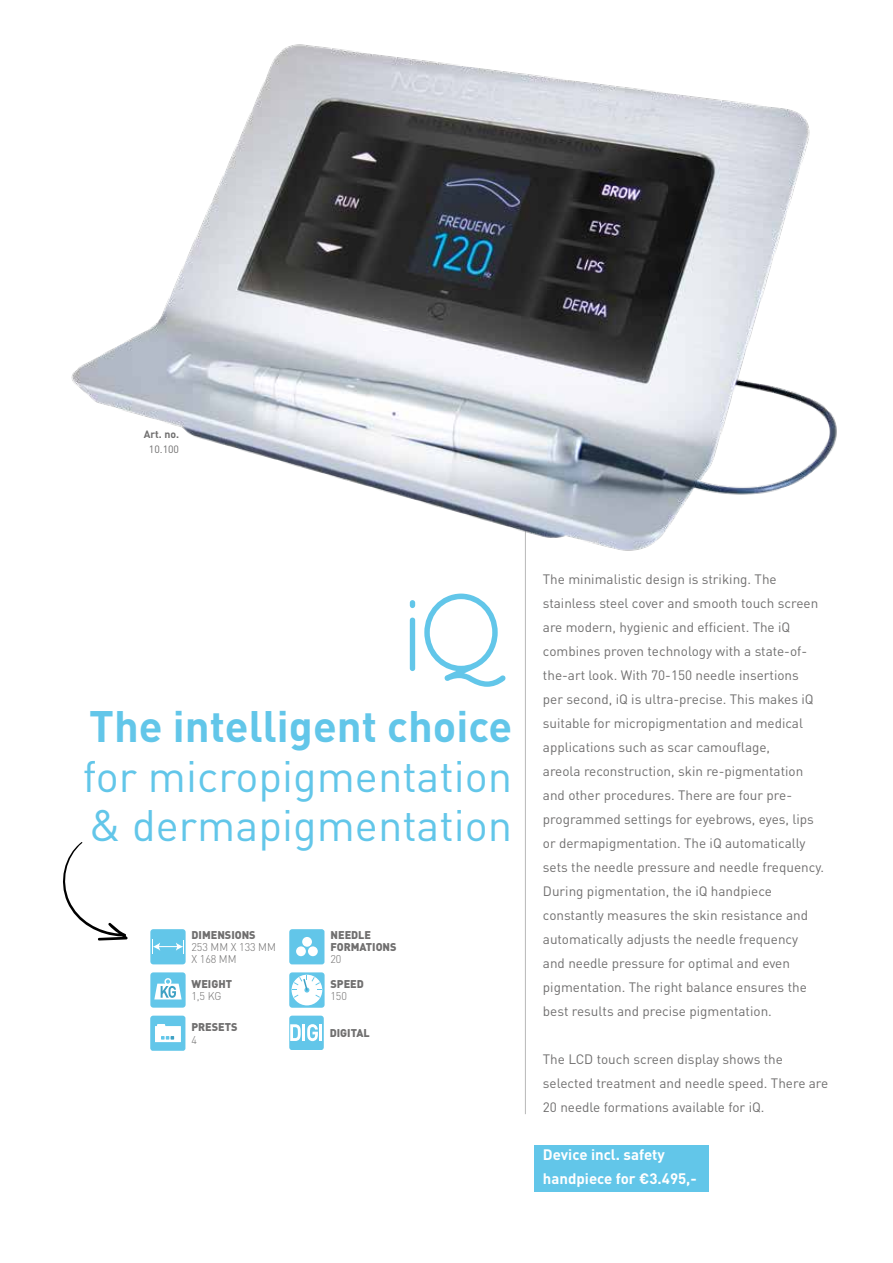
<style>
.page{position:relative;width:893px;height:1263px;background:#fff}
.page>*{position:absolute;margin:0;border:0;box-sizing:border-box;transform-origin:0 0}
.t1{font:109.2px "Quicksand";color:#62c6e9}
.t2{font:43.5px/49.5px "DIN Pro";color:#62c6e9}
.t3{font:700 43.5px "DIN Pro";color:#62c6e9}
.t4{font:700 15px/24px "DIN Pro";color:#fff}
.t5{font:13.5px/24px "DIN Pro";color:#706f6f}
.t6{font:900 11.1px/12.3px "DIN Pro";color:#706f6f}
.t7{font:300 11.1px/12.3px "DIN Pro";letter-spacing:-.01em;color:#706f6f}
.t8{font:700 10.5px "DIN Pro";color:#706f6f}
.t9{font:10.5px "DIN Pro";color:#706f6f}
</style>
<div class="page">
<hr style="left:525px;top:379px;width:1px;height:735px;background:#bcbcbc">
<img style="left:71px;top:44px;width:766px;height:507px">
<svg style="left:289px;top:972px;width:36px;height:36px"></svg>
<svg style="left:289px;top:929px;width:35px;height:35px"></svg>
<div style="left:308px;top:946px;width:10px;height:10px;background:#fff;border-radius:50%"></div>
<div style="left:296px;top:946px;width:10px;height:10px;background:#fff;border-radius:50%"></div>
<div style="left:302px;top:937px;width:10px;height:10px;background:#fff;border-radius:50%"></div>
<svg style="left:150px;top:1016px;width:35px;height:35px"></svg>
<svg style="left:150px;top:972px;width:36px;height:36px"></svg>
<svg style="left:150px;top:929px;width:36px;height:35px"></svg>
<svg style="left:289px;top:1016px;width:35px;height:34px"></svg>
<svg style="left:63px;top:842px;width:65px;height:98px"></svg>
<div style="left:534px;top:1145px;width:175px;height:47px;background:#62c6e9"></div>
<p class="t8" style="left:144px;top:427px;width:37px">Art. no.</p>
<p class="t9" style="left:149px;top:442px;width:32px">10.100</p>
<h1 class="t1" style="left:400px;top:570px;width:111px">iQ</h1>
<h2 class="t3" style="left:89px;top:697px;width:425px">The intelligent choice</h2>
<h2 class="t2" style="left:83px;top:749px;width:431px">for micropigmentation &amp; dermapigmentation</h2>
<p class="t6" style="left:192px;top:928px;width:66px">DIMENSIONS</p>
<p class="t7" style="left:191px;top:940px;width:86px">253 MM X 133 MM<br>X 168 MM</p>
<p class="t6" style="left:331px;top:928px;width:68px">NEEDLE<br>FORMATIONS</p>
<p class="t7" style="left:330px;top:953px;width:13px">20</p>
<p class="t6" style="left:192px;top:977px;width:42px">WEIGHT</p>
<p class="t7" style="left:191px;top:990px;width:32px">1,5 KG</p>
<p class="t6" style="left:331px;top:977px;width:35px">SPEED</p>
<p class="t7" style="left:330px;top:990px;width:18px">150</p>
<p class="t6" style="left:191px;top:1021px;width:48px">PRESETS</p>
<p class="t7" style="left:191px;top:1033px;width:7px">4</p>
<p class="t6" style="left:330px;top:1026px;width:41px">DIGITAL</p>
<p class="t5" style="left:543px;top:567px;width:283px">The minimalistic design is striking. The stainless steel cover and smooth touch screen are modern, hygienic and efficient. The iQ combines proven technology with a state-of&shy;the-art look. With 70-150 needle insertions<br>per second, iQ is ultra-precise. This makes iQ suitable for micropigmentation and medical applications such as scar camouflage,<br>areola reconstruction, skin re-pigmentation and other procedures. There are four pre&shy;programmed settings for eyebrows, eyes, lips or dermapigmentation. The iQ automatically sets the needle pressure and needle frequency.<br>During pigmentation, the iQ handpiece constantly measures the skin resistance and automatically adjusts the needle frequency<br>and needle pressure for optimal and even pigmentation. The right balance ensures the best results and precise pigmentation.</p>
<p class="t5" style="left:543px;top:1047px;width:287px">The LCD touch screen display shows the selected treatment and needle speed. There are<br>20 needle formations available for iQ.</p>
<p class="t4" style="left:543px;top:1142px;width:155px">Device incl. safety handpiece for €3.495,-</p>
</div>
